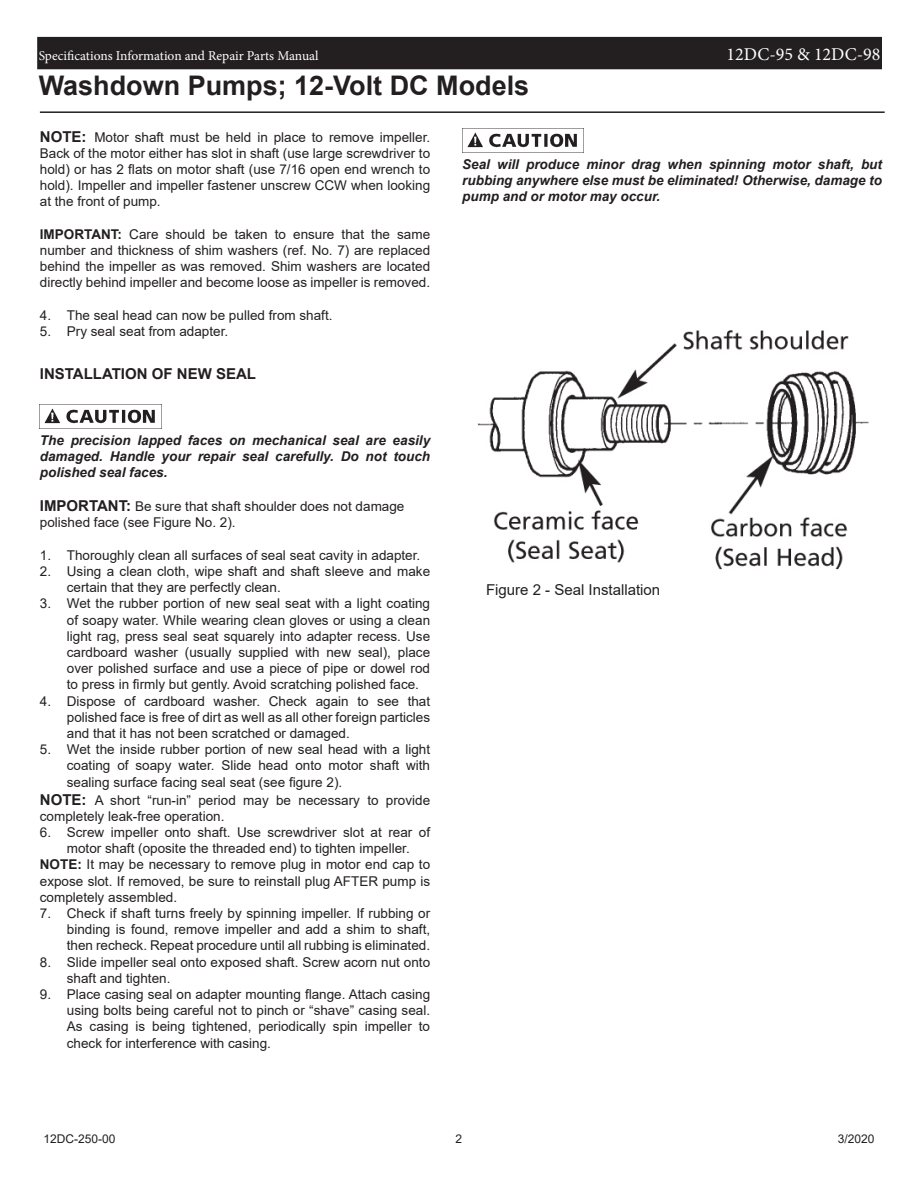
<style>
.page{position:relative;width:918px;height:1188px;background:#fff}
.page>*{position:absolute;margin:0;border:0;box-sizing:border-box;transform-origin:0 0}
.t1{font:700 27px "Arial";color:#231f20}
.t2{font:18px "Minion Pro";color:#fff}
.t3{font:15px "Arial";color:#231f20}
.t4{font:700 15px "Arial";color:#231f20}
.t5{font:13.5px/16.2px "Arial";color:#231f20;text-align:justify}
.t6{font:italic 700 13.5px/16.2px "Arial";color:#231f20;text-align:justify}
.t7{font:13.5px "Minion Pro";color:#fff}
.t8{font:12px "Arial";color:#231f20}
.s1{font-weight:700;font-size:15px}
.s2{font-weight:700}
</style>
<div class="page">
<div style="left:38px;top:38px;width:843px;height:31px;background:#231f20"></div>
<div style="left:37px;top:37px;width:845px;height:32px;border:2px solid #231f20"></div>
<hr style="left:40px;top:111px;width:845px;height:2px;background:#231f20">
<img style="left:40px;top:404px;width:121px;height:20px">
<img style="left:462px;top:129px;width:122px;height:24px">
<img style="left:477px;top:330px;width:392px;height:240px">
<p class="t7" style="left:39px;top:46px;width:281px">Specifications Information and Repair Parts Manual</p>
<h2 class="t2" style="left:727px;top:42px;width:155px">12DC-95 &amp; 12DC-98</h2>
<p class="t1" style="left:39px;top:67px;width:492px">Washdown Pumps; 12-Volt DC Models</p>
<p class="t5" style="left:40px;top:129px;width:392px"><span class="s1">NOTE:</span> Motor shaft must be held in place to remove impeller.<br>Back of the motor either has slot in shaft (use large screwdriver to hold) or has 2 flats on motor shaft (use 7/16 open end wrench to hold). Impeller and impeller fastener unscrew CCW when looking at the front of pump.</p>
<p class="t5" style="left:40px;top:226px;width:392px"><span class="s2">IMPORTANT:</span> Care should be taken to ensure that the same number and thickness of shim washers (ref. No. 7) are replaced behind the impeller as was removed. Shim washers are located directly behind impeller and become loose as impeller is removed.</p>
<p class="t5" style="left:40px;top:307px;width:294px">4. The seal head can now be pulled from shaft.</p>
<p class="t5" style="left:40px;top:323px;width:190px">5. Pry seal seat from adapter.</p>
<p class="t4" style="left:40px;top:363px;width:218px">INSTALLATION OF NEW SEAL</p>
<p class="t6" style="left:462px;top:156px;width:421px">Seal will produce minor drag when spinning motor shaft, but rubbing anywhere else must be eliminated! Otherwise, damage to pump and or motor may occur.</p>
<p class="t6" style="left:40px;top:432px;width:392px">The precision lapped faces on mechanical seal are easily damaged. Handle your repair seal carefully. Do not touch polished seal faces.</p>
<p class="t5" style="left:40px;top:498px;width:366px"><span class="s1">IMPORTANT:</span> Be sure that shaft shoulder does not damage</p>
<p class="t5" style="left:40px;top:515px;width:197px">polished face (see Figure No. 2).</p>
<p class="t5" style="left:40px;top:547px;width:382px">1. Thoroughly clean all surfaces of seal seat cavity in adapter.</p>
<p class="t5" style="left:67px;top:563px;width:365px;text-indent:-27px">2. Using a clean cloth, wipe shaft and shaft sleeve and make certain that they are perfectly clean.</p>
<p class="t5" style="left:67px;top:596px;width:365px;text-indent:-27px">3. Wet the rubber portion of new seal seat with a light coating of soapy water. While wearing clean gloves or using a clean light rag, press seal seat squarely into adapter recess. Use cardboard washer (usually supplied with new seal), place over polished surface and use a piece of pipe or dowel rod to press in firmly but gently. Avoid scratching polished face.</p>
<p class="t5" style="left:67px;top:693px;width:365px;text-indent:-27px">4. Dispose of cardboard washer. Check again to see that polished face is free of dirt as well as all other foreign particles and that it has not been scratched or damaged.</p>
<p class="t5" style="left:67px;top:741px;width:365px;text-indent:-27px">5. Wet the inside rubber portion of new seal head with a light coating of soapy water. Slide head onto motor shaft with sealing surface facing seal seat (see figure 2).</p>
<p class="t5" style="left:40px;top:792px;width:392px"><span class="s1">NOTE:</span> A short “run-in” period may be necessary to provide completely leak-free operation.</p>
<p class="t5" style="left:40px;top:824px;width:392px;text-align:center">6. Screw impeller onto shaft. Use screwdriver slot at rear of motor shaft (oposite the threaded end) to tighten impeller.</p>
<p class="t5" style="left:40px;top:857px;width:392px"><span class="s2">NOTE:</span> It may be necessary to remove plug in motor end cap to expose slot. If removed, be sure to reinstall plug AFTER pump is completely assembled.</p>
<p class="t5" style="left:67px;top:905px;width:365px;text-indent:-27px">7. Check if shaft turns freely by spinning impeller. If rubbing or binding is found, remove impeller and add a shim to shaft, then recheck. Repeat procedure until all rubbing is eliminated.</p>
<p class="t5" style="left:67px;top:954px;width:365px;text-indent:-27px">8. Slide impeller seal onto exposed shaft. Screw acorn nut onto shaft and tighten.</p>
<p class="t5" style="left:67px;top:986px;width:365px;text-indent:-27px">9. Place casing seal on adapter mounting flange. Attach casing using bolts being careful not to pinch or “shave” casing seal.<br>As casing is being tightened, periodically spin impeller to check for interference with casing.</p>
<p class="t3" style="left:486px;top:580px;width:176px">Figure 2 - Seal Installation</p>
<p class="t8" style="left:44px;top:1131px;width:74px">12DC-250-00</p>
<p class="t8" style="left:456px;top:1131px;width:8px">2</p>
<p class="t8" style="left:838px;top:1131px;width:38px">3/2020</p>
</div>
